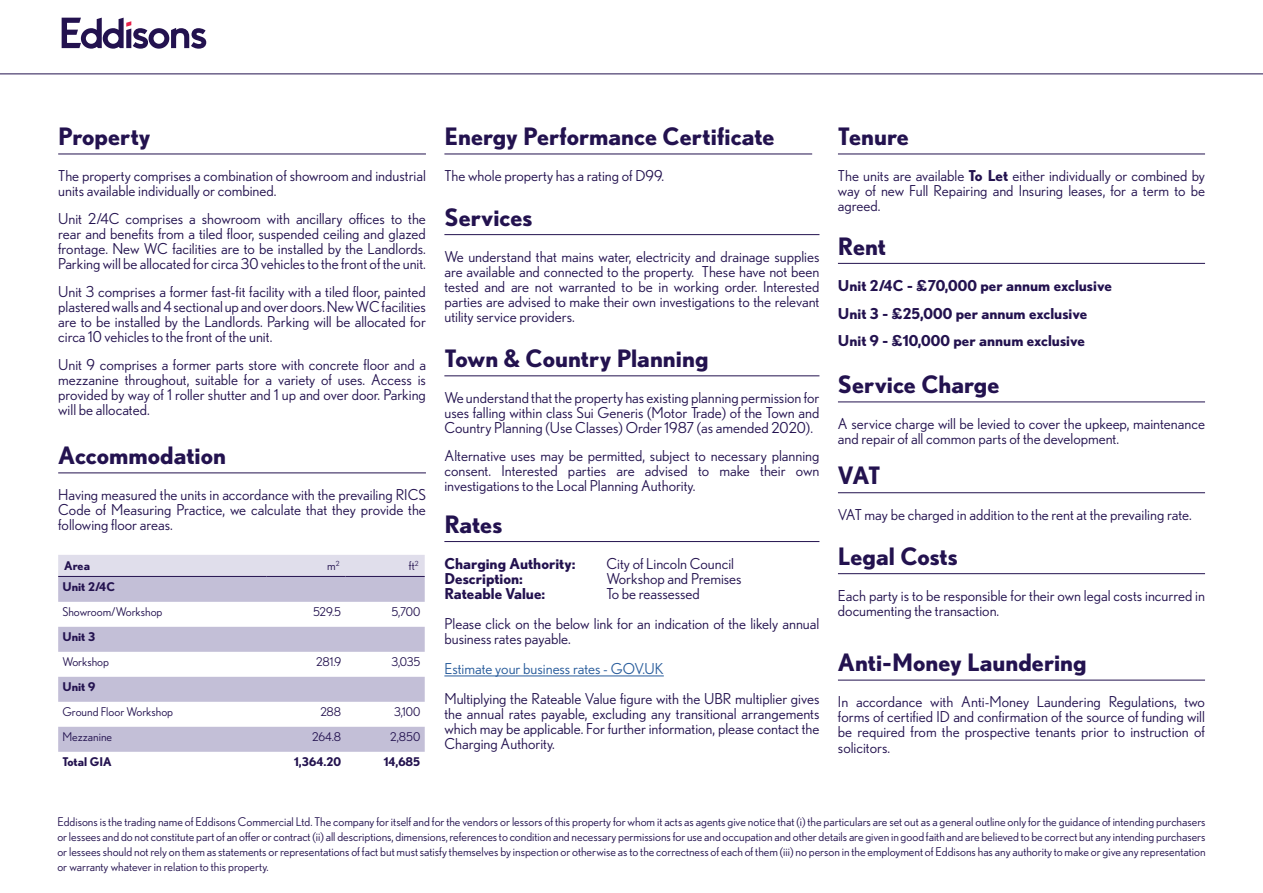
<style>
.page{position:relative;width:1263px;height:893px;background:#fff}
.page>*{position:absolute;margin:0;border:0;box-sizing:border-box;transform-origin:0 0}
.t1{font:700 24px "Nobel";color:#23124f}
.t2{font:15px/15px "Nobel";color:#23124f;text-align:justify}
.t3{font:700 15px/27.8px "Nobel";color:#23124f}
.t4{font:15px "Nobel";color:#275b9b}
.t5{font:12px/15px "Nobel";color:#23124f;text-align:justify}
.t6{font:700 12px "Nobel";color:#23124f}
.s1{font-weight:700}
</style>
<div class="page">
<hr style="left:58px;top:154px;width:368px;height:1px;background:#23124f">
<hr style="left:838px;top:573px;width:367px;height:1px;background:#23124f">
<hr style="left:58px;top:472px;width:368px;height:1px;background:#23124f">
<div style="left:58px;top:555px;width:367px;height:21px;background:#e0deeb"></div>
<svg style="left:58px;top:577px;width:367px;height:175px;fill:#c3bfd7"></svg>
<hr style="left:58px;top:576px;width:208px;height:1px;background:#23124f">
<hr style="left:266px;top:576px;width:79px;height:1px;background:#23124f">
<hr style="left:345px;top:576px;width:80px;height:1px;background:#23124f">
<hr style="left:838px;top:154px;width:367px;height:1px;background:#23124f">
<hr style="left:838px;top:263px;width:367px;height:1px;background:#23124f">
<hr style="left:838px;top:492px;width:367px;height:1px;background:#23124f">
<hr style="left:444px;top:234px;width:375px;height:1px;background:#23124f">
<hr style="left:838px;top:402px;width:367px;height:1px;background:#23124f">
<hr style="left:444px;top:154px;width:368px;height:1px;background:#23124f">
<hr style="left:838px;top:680px;width:367px;height:1px;background:#23124f">
<hr style="left:444px;top:375px;width:375px;height:1px;background:#23124f">
<hr style="left:444px;top:541px;width:375px;height:1px;background:#23124f">
<hr style="left:444px;top:676px;width:220px;height:1px;background:#275b9b">
<svg style="left:0;top:17px;width:1263px;height:57px"></svg>
<svg style="left:62px;top:18px;width:144px;height:31px"></svg>
<h1 class="t1" style="left:58px;top:122px;width:94px">Property</h1>
<p class="t2" style="left:58px;top:168px;width:369px">The property comprises a combination of showroom and industrial units available individually or combined.</p>
<p class="t2" style="left:58px;top:211px;width:369px">Unit 2/4C comprises a showroom with ancillary offices to the rear and benefits from a tiled floor, suspended ceiling and glazed frontage. New WC facilities are to be installed by the Landlords.<br>Parking will be allocated for circa 30 vehicles to the front of the unit.</p>
<p class="t2" style="left:58px;top:284px;width:369px">Unit 3 comprises a former fast-fit facility with a tiled floor, painted plastered walls and 4 sectional up and over doors. New WC facilities are to be installed by the Landlords. Parking will be allocated for circa 10 vehicles to the front of the unit.</p>
<p class="t2" style="left:58px;top:357px;width:369px">Unit 9 comprises a former parts store with concrete floor and a mezzanine throughout, suitable for a variety of uses. Access is provided by way of 1 roller shutter and 1 up and over door. Parking will be allocated.</p>
<h1 class="t1" style="left:58px;top:441px;width:169px">Accommodation</h1>
<p class="t2" style="left:58px;top:487px;width:369px">Having measured the units in accordance with the prevailing RICS Code of Measuring Practice, we calculate that they provide the following floor areas.</p>
<p class="t6" style="left:64px;top:558px;width:27px">Area</p>
<p class="t5" style="left:327px;top:558px;width:14px">m<sup>2</sup></p>
<p class="t5" style="left:409px;top:558px;width:11px">ft<sup>2</sup></p>
<p class="t6" style="left:62px;top:579px;width:54px">Unit 2/4C</p>
<p class="t5" style="left:62px;top:604px;width:102px">Showroom/Workshop</p>
<p class="t5" style="left:313px;top:604px;width:30px">529.5</p>
<p class="t5" style="left:392px;top:604px;width:30px">5,700</p>
<p class="t6" style="left:62px;top:629px;width:34px">Unit 3</p>
<p class="t5" style="left:62px;top:654px;width:48px">Workshop</p>
<p class="t5" style="left:316px;top:654px;width:27px">281.9</p>
<p class="t5" style="left:391px;top:654px;width:31px">3,035</p>
<p class="t6" style="left:62px;top:679px;width:34px">Unit 9</p>
<p class="t5" style="left:62px;top:704px;width:112px">Ground Floor Workshop</p>
<p class="t5" style="left:320px;top:704px;width:22px">288</p>
<p class="t5" style="left:394px;top:704px;width:28px">3,100</p>
<p class="t5" style="left:62px;top:729px;width:51px">Mezzanine</p>
<p class="t5" style="left:312px;top:729px;width:31px">264.8</p>
<p class="t5" style="left:390px;top:729px;width:32px">2,850</p>
<p class="t6" style="left:62px;top:754px;width:51px">Total GIA</p>
<p class="t6" style="left:294px;top:754px;width:49px">1,364.20</p>
<p class="t6" style="left:384px;top:754px;width:38px">14,685</p>
<h1 class="t1" style="left:444px;top:122px;width:332px">Energy Performance Certificate</h1>
<p class="t2" style="left:444px;top:168px;width:221px">The whole property has a rating of D99.</p>
<h1 class="t1" style="left:444px;top:203px;width:90px">Services</h1>
<p class="t2" style="left:444px;top:249px;width:377px">We understand that mains water, electricity and drainage supplies are available and connected to the property. These have not been tested and are not warranted to be in working order. Interested parties are advised to make their own investigations to the relevant utility service providers.</p>
<h1 class="t1" style="left:444px;top:344px;width:266px">Town &amp; Country Planning</h1>
<p class="t2" style="left:444px;top:390px;width:377px">We understand that the property has existing planning permission for uses falling within class Sui Generis (Motor Trade) of the Town and Country Planning (Use Classes) Order 1987 (as amended 2020).</p>
<p class="t2" style="left:444px;top:448px;width:377px">Alternative uses may be permitted, subject to necessary planning consent. Interested parties are advised to make their own investigations to the Local Planning Authority.</p>
<h1 class="t1" style="left:444px;top:510px;width:59px">Rates</h1>
<p class="t3" style="left:444px;top:549px;width:133px">Charging Authority:</p>
<p class="t2" style="left:606px;top:556px;width:129px">City of Lincoln Council</p>
<p class="t3" style="left:444px;top:564px;width:80px">Description:</p>
<p class="t2" style="left:606px;top:571px;width:137px">Workshop and Premises</p>
<p class="t3" style="left:444px;top:579px;width:102px">Rateable Value:</p>
<p class="t2" style="left:444px;top:578px;width:376px;line-height:30px;text-indent:162px">To be reassessed<br>Please click on the below link for an indication of the likely annual</p>
<p class="t2" style="left:444px;top:631px;width:128px">business rates payable.</p>
<p class="t4" style="left:444px;top:660px;width:221px">Estimate your business rates - GOV.UK</p>
<p class="t2" style="left:444px;top:691px;width:377px">Multiplying the Rateable Value figure with the UBR multiplier gives the annual rates payable, excluding any transitional arrangements which may be applicable. For further information, please contact the Charging Authority.</p>
<h1 class="t1" style="left:838px;top:122px;width:72px">Tenure</h1>
<p class="t2" style="left:838px;top:168px;width:369px">The units are available <span class="s1">To Let</span> either individually or combined by way of new Full Repairing and Insuring leases, for a term to be agreed.</p>
<h1 class="t1" style="left:838px;top:232px;width:50px">Rent</h1>
<p class="t3" style="left:838px;top:271px;width:275px">Unit 2/4C - £70,000 per annum exclusive<br>Unit 3 - £25,000 per annum exclusive<br>Unit 9 - £10,000 per annum exclusive</p>
<h1 class="t1" style="left:838px;top:370px;width:163px">Service Charge</h1>
<p class="t2" style="left:838px;top:416px;width:369px">A service charge will be levied to cover the upkeep, maintenance and repair of all common parts of the development.</p>
<h1 class="t1" style="left:838px;top:461px;width:44px">VAT</h1>
<p class="t2" style="left:838px;top:507px;width:355px">VAT may be charged in addition to the rent at the prevailing rate.</p>
<h1 class="t1" style="left:838px;top:542px;width:121px">Legal Costs</h1>
<p class="t2" style="left:838px;top:588px;width:369px">Each party is to be responsible for their own legal costs incurred in documenting the transaction.</p>
<h1 class="t1" style="left:838px;top:648px;width:250px">Anti-Money Laundering</h1>
<p class="t2" style="left:838px;top:694px;width:369px">In accordance with Anti-Money Laundering Regulations, two forms of certified ID and confirmation of the source of funding will be required from the prospective tenants prior to instruction of solicitors.</p>
<p class="t5" style="left:57px;top:814px;width:1150px">Eddisons is the trading name of Eddisons Commercial Ltd. The company for itself and for the vendors or lessors of this property for whom it acts as agents give notice that (i) the particulars are set out as a general outline only for the guidance of intending purchasers or lessees and do not constitute part of an offer or contract (ii) all descriptions, dimensions, references to condition and necessary permissions for use and occupation and other details are given in good faith and are believed to be correct but any intending purchasers or lessees should not rely on them as statements or representations of fact but must satisfy themselves by inspection or otherwise as to the correctness of each of them (iii) no person in the employment of Eddisons has any authority to make or give any representation or warranty whatever in relation to this property.</p>
</div>
